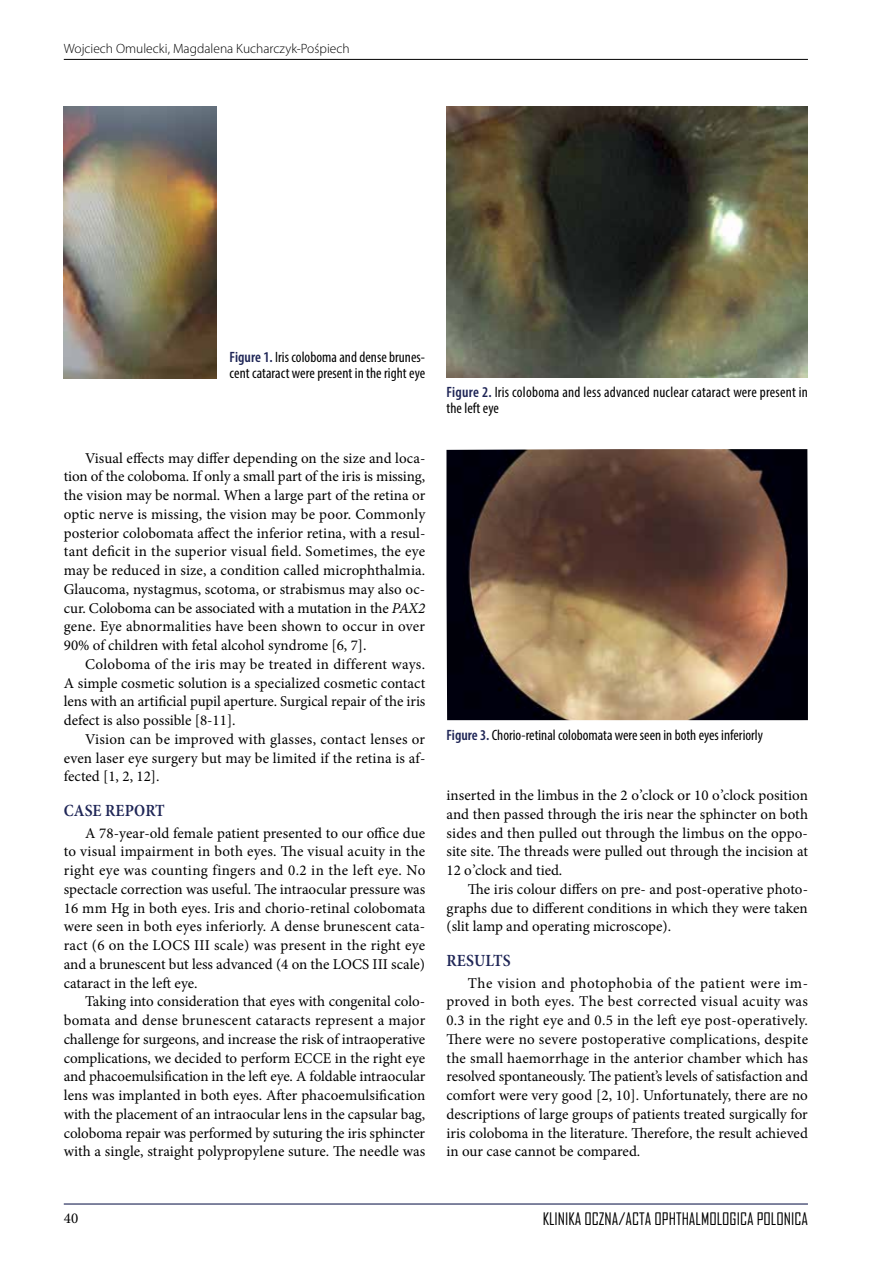
<style>
.page{position:relative;width:893px;height:1263px;background:#fff}
.page>*{position:absolute;margin:0;border:0;box-sizing:border-box;transform-origin:0 0}
.t1{font:600 condensed 17.25px "Minion Pro";letter-spacing:.01em;color:#1e2556}
.t2{font:16.5px "Agency FB";color:#000}
.t3{font:15px/18.8px "Minion Pro";color:#000;text-align:justify}
.t4{font:condensed 15px/16.5px "Myriad Pro";letter-spacing:.005em;color:#000}
.t5{font:300 13.5px "Myriad Pro";color:#000}
.s1{font-weight:600;color:#1e2556}
.s2{font-style:italic}
</style>
<div class="page">
<hr style="left:64px;top:1203px;width:744px;height:1px;background:#1e2556">
<hr style="left:64px;top:59px;width:744px;height:1px;background:#000">
<img style="left:64px;top:106px;width:153px;height:272px">
<img style="left:446px;top:106px;width:362px;height:271px">
<img style="left:446px;top:449px;width:362px;height:271px">
<p class="t5" style="left:64px;top:40px;width:287px">Wojciech Omulecki, Magdalena Kucharczyk-Pośpiech</p>
<p class="t4" style="left:230px;top:349px;width:197px"><span class="s1">Figure 1.</span> Iris coloboma and dense brunes&shy;cent cataract were present in the right eye</p>
<p class="t3" style="left:64px;top:448px;width:363px;text-indent:21px">Visual effects may differ depending on the size and loca&shy;tion of the coloboma. If only a small part of the iris is missing, the vision may be normal. When a large part of the retina or optic nerve is missing, the vision may be poor. Commonly posterior colobomata affect the inferior retina, with a resul&shy;tant deficit in the superior visual field. Sometimes, the eye may be reduced in size, a condition called microphthalmia.<br>Glaucoma, nystagmus, scotoma, or strabismus may also oc&shy;cur. Coloboma can be associated with a mutation in the <span class="s2">PAX2 </span>gene. Eye abnormalities have been shown to occur in over 90% of children with fetal alcohol syndrome [6, 7].</p>
<p class="t3" style="left:64px;top:655px;width:363px;text-indent:21px">Coloboma of the iris may be treated in different ways.<br>A simple cosmetic solution is a specialized cosmetic contact lens with an artificial pupil aperture. Surgical repair of the iris defect is also possible [8-11].</p>
<p class="t3" style="left:64px;top:730px;width:363px;text-indent:21px">Vision can be improved with glasses, contact lenses or even laser eye surgery but may be limited if the retina is af&shy;fected [1, 2, 12].</p>
<p class="t1" style="left:64px;top:799px;width:103px">CASE REPORT</p>
<p class="t3" style="left:64px;top:823px;width:363px;text-indent:21px">A 78-year-old female patient presented to our office due to visual impairment in both eyes. The visual acuity in the right eye was counting fingers and 0.2 in the left eye. No spectacle correction was useful. The intraocular pressure was 16 mm Hg in both eyes. Iris and chorio-retinal colobomata were seen in both eyes inferiorly. A dense brunescent cata&shy;ract (6 on the LOCS III scale) was present in the right eye and a brunescent but less advanced (4 on the LOCS III scale) cataract in the left eye.</p>
<p class="t3" style="left:64px;top:992px;width:363px;text-align:left;text-indent:21px">Taking into consideration that eyes with congenital colo&shy;bomata and dense brunescent cataracts represent a major challenge for surgeons, and increase the risk of intraoperative complications, we decided to perform ECCE in the right eye and phacoemulsification in the left eye. A foldable intraocular lens was implanted in both eyes. After phacoemulsification with the placement of an intraocular lens in the capsular bag, coloboma repair was performed by suturing the iris sphincter with a single, straight polypropylene suture. The needle was</p>
<p class="t4" style="left:446px;top:383px;width:363px"><span class="s1">Figure 2.</span> Iris coloboma and less advanced nuclear cataract were present in the left eye</p>
<p class="t4" style="left:446px;top:726px;width:318px"><span class="s1">Figure 3.</span> Chorio-retinal colobomata were seen in both eyes inferiorly</p>
<p class="t3" style="left:446px;top:786px;width:363px">inserted in the limbus in the 2 o’clock or 10 o’clock position and then passed through the iris near the sphincter on both sides and then pulled out through the limbus on the oppo&shy;site site. The threads were pulled out through the incision at 12 o’clock and tied.</p>
<p class="t3" style="left:446px;top:880px;width:363px;text-indent:21px">The iris colour differs on pre- and post-operative photo&shy;graphs due to different conditions in which they were taken (slit lamp and operating microscope).</p>
<p class="t1" style="left:447px;top:949px;width:66px">RESULTS</p>
<p class="t3" style="left:446px;top:973px;width:363px;text-indent:21px">The vision and photophobia of the patient were im&shy;proved in both eyes. The best corrected visual acuity was 0.3 in the right eye and 0.5 in the left eye post-operatively.<br>There were no severe postoperative complications, despite the small haemorrhage in the anterior chamber which has resolved spontaneously. The patient’s levels of satisfaction and comfort were very good [2, 10]. Unfortunately, there are no descriptions of large groups of patients treated surgically for iris coloboma in the literature. Therefore, the result achieved in our case cannot be compared.</p>
<p class="t3" style="left:64px;top:1209px;width:16px">40</p>
<p class="t2" style="left:543px;top:1208px;width:267px">KLINIKA OCZNA/ACTA OPHTHALMOLOGICA POLONICA</p>
</div>
